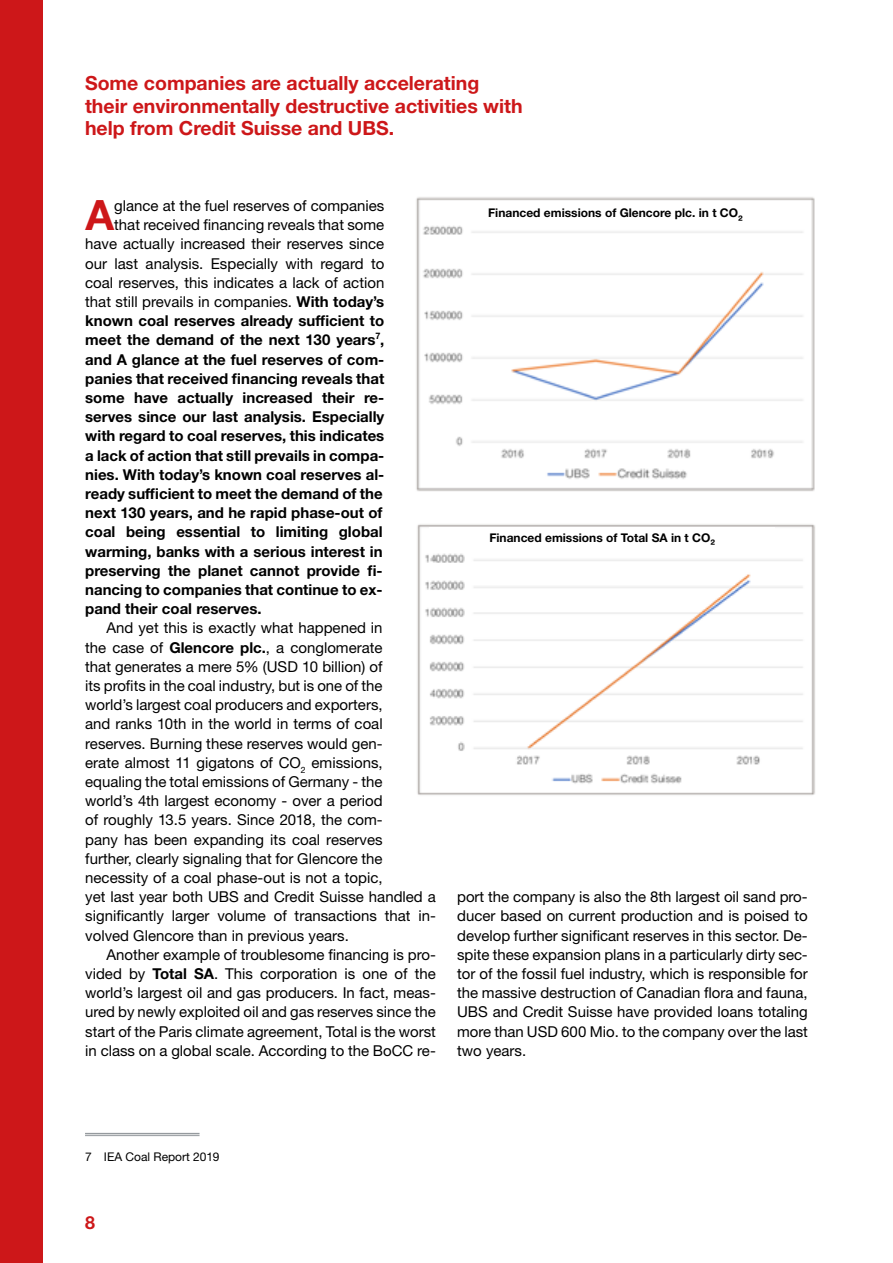
<style>
.page{position:relative;width:893px;height:1263px;background:#fff}
.page>*{position:absolute;margin:0;border:0;box-sizing:border-box;transform-origin:0 0}
.t1{font:700 41.85px "Helvetica Neue LT Std";color:#cd1719}
.t2{font:700 19.5px/22.5px "Helvetica Neue LT Std";color:#cd1719}
.t3{font:700 18px "Helvetica Neue LT Std";color:#cd1719}
.t4{font:15px/19.2px "Helvetica Neue LT Std";color:#000;text-align:justify}
.t5{font:700 15px "Helvetica Neue LT Std";color:#000}
.t6{font:700 12px "Helvetica Neue LT Std";color:#000}
.t7{font:12px "Helvetica Neue LT Std";color:#000}
.s1{font-weight:700}
</style>
<div class="page">
<div style="left:0;top:0;width:43px;height:1263px;background:#cd1719"></div>
<img style="left:416px;top:197px;width:399px;height:294px">
<img style="left:417px;top:524px;width:398px;height:271px">
<div style="left:459px;top:203px;width:313px;height:20px;background:#fff"></div>
<div style="left:429px;top:527px;width:346px;height:20px;background:#fff"></div>
<hr style="left:85px;top:1133px;width:115px;height:1px;background:#959a9e">
<hr style="left:85px;top:1135px;width:115px;height:1px;background:#959a9e">
<h2 class="t2" style="left:85px;top:72px;width:439px">Some companies are actually accelerating their environmentally destructive activities with help from Credit Suisse and UBS.</h2>
<h1 class="t1" style="left:86px;top:189px;width:30px">A</h1>
<p class="t4" style="left:114px;top:196px;width:272px">glance at the fuel reserves of companies</p>
<p class="t4" style="left:114px;top:215px;width:272px">that received financing reveals that some</p>
<p class="t4" style="left:85px;top:234px;width:301px">have actually increased their reserves since</p>
<p class="t4" style="left:85px;top:253px;width:301px">our last analysis. Especially with regard to</p>
<p class="t4" style="left:85px;top:273px;width:301px">coal reserves, this indicates a lack of action</p>
<p class="t4" style="left:85px;top:292px;width:301px">that still prevails in companies. <span class="s1">With today’s</span></p>
<p class="t5" style="left:85px;top:312px;width:301px">known coal reserves already sufficient to</p>
<p class="t5" style="left:85px;top:331px;width:301px">meet the demand of the next 130 years<sup>7</sup>,</p>
<p class="t5" style="left:85px;top:350px;width:301px">and A glance at the fuel reserves of com-</p>
<p class="t5" style="left:85px;top:369px;width:301px">panies that received financing reveals that</p>
<p class="t5" style="left:85px;top:388px;width:301px">some have actually increased their re-</p>
<p class="t5" style="left:85px;top:408px;width:301px">serves since our last analysis. Especially</p>
<p class="t5" style="left:85px;top:427px;width:301px">with regard to coal reserves, this indicates</p>
<p class="t5" style="left:85px;top:446px;width:301px">a lack of action that still prevails in compa-</p>
<p class="t5" style="left:85px;top:465px;width:301px">nies. With today’s known coal reserves al-</p>
<p class="t5" style="left:85px;top:484px;width:299px">ready sufficient to meet the demand of the</p>
<p class="t5" style="left:85px;top:504px;width:299px">next 130 years, and he rapid phase-out of</p>
<p class="t5" style="left:85px;top:523px;width:299px">coal being essential to limiting global</p>
<p class="t5" style="left:85px;top:542px;width:299px">warming, banks with a serious interest in</p>
<p class="t5" style="left:85px;top:561px;width:299px">preserving the planet cannot provide fi-</p>
<p class="t5" style="left:85px;top:580px;width:299px">nancing to companies that continue to ex-</p>
<p class="t5" style="left:85px;top:600px;width:178px">pand their coal reserves.</p>
<p class="t4" style="left:85px;top:618px;width:352px;text-align:left;text-indent:21px">And yet this is exactly what happened in<br>the case of <span class="s1">Glencore plc.</span>, a conglomerate<br>that generates a mere 5% (USD 10 billion) of<br>its profits in the coal industry, but is one of the<br>world’s largest coal producers and exporters,<br>and ranks 10th in the world in terms of coal reserves. Burning these reserves would gen-<br>erate almost 11 gigatons of CO<sub>2</sub> emissions, equaling the total emissions of Germany - the<br>world’s 4th largest economy - over a period<br>of roughly 13.5 years. Since 2018, the com-<br>pany has been expanding its coal reserves<br>further, clearly signaling that for Glencore the necessity of a coal phase-out is not a topic,<br>yet last year both UBS and Credit Suisse handled a significantly larger volume of transactions that in&shy;volved Glencore than in previous years.</p>
<p class="t4" style="left:85px;top:945px;width:352px;text-indent:21px">Another example of troublesome financing is pro&shy;vided by <span class="s1">Total SA</span>. This corporation is one of the world’s largest oil and gas producers. In fact, meas&shy;ured by newly exploited oil and gas reserves since the start of the Paris climate agreement, Total is the worst in class on a global scale. According to the BoCC re-</p>
<p class="t6" style="left:488px;top:206px;width:251px">Financed emissions of Glencore plc. in t CO</p>
<p class="t6" style="left:738px;top:212px;width:6px">²</p>
<p class="t6" style="left:489px;top:530px;width:223px">Financed emissions of Total SA in t CO</p>
<p class="t6" style="left:710px;top:537px;width:6px">²</p>
<p class="t4" style="left:457px;top:887px;width:352px">port the company is also the 8th largest oil sand pro&shy;ducer based on current production and is poised to develop further significant reserves in this sector. De&shy;spite these expansion plans in a particularly dirty sec&shy;tor of the fossil fuel industry, which is responsible for the massive destruction of Canadian flora and fauna, UBS and Credit Suisse have provided loans totaling more than USD 600 Mio. to the company over the last two years.</p>
<p class="t7" style="left:85px;top:1149px;width:136px">7 IEA Coal Report 2019</p>
<p class="t3" style="left:85px;top:1211px;width:11px">8</p>
</div>
